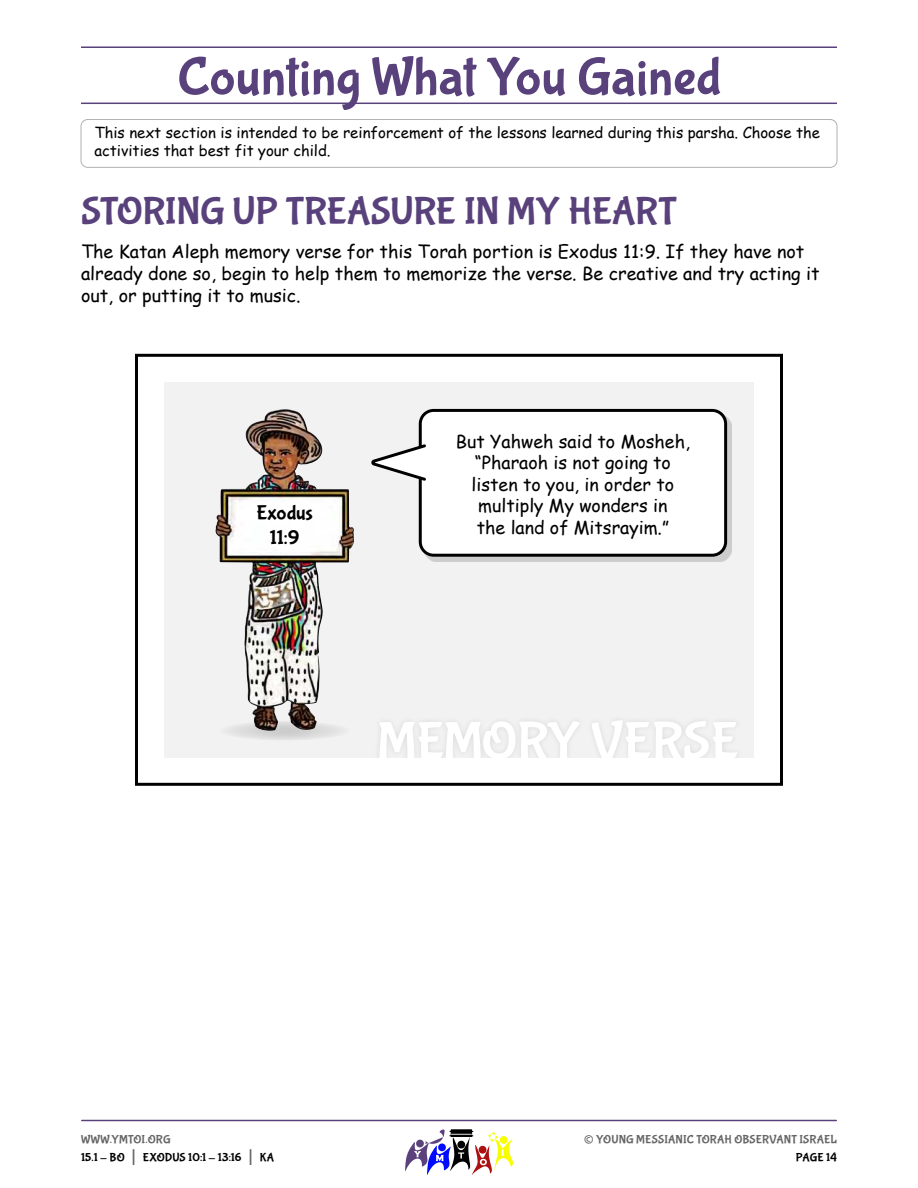
<style>
.page{position:relative;width:918px;height:1188px;background:#fff}
.page>*{position:absolute;margin:0;border:0;box-sizing:border-box;transform-origin:0 0}
.t1{font:54px "Bubblegum Sans";color:#59417c}
.t2{font:53.7px "Bubblegum Sans";color:#fff}
.t3{font:39px "Bubblegum Sans";letter-spacing:-.01em;color:#59417c}
.t4{font:27px "Bubblegum Sans";color:#666}
.t5{font:20.85px/25px "Bubblegum Sans";letter-spacing:-.005em;color:#000;text-align:center}
.t6{font:18px/21.6px "Comic Sans MS";color:#000}
.t7{font:17.85px/21.5px "Comic Sans MS";color:#000;text-align:center}
.t8{font:15px/18px "Comic Sans MS";color:#000}
.t9{font:12px/18px "Bubblegum Sans";letter-spacing:.015em;color:#000}
.t10{font:12px "Bubblegum Sans";letter-spacing:.01em;color:#666}
.s1{color:#666}
.s2{font-size:21px;color:#666}
</style>
<div class="page">
<hr style="left:82px;top:1120px;width:754px;height:1px;background:#59417c">
<svg style="left:405px;top:1129px;width:108px;height:46px"></svg>
<hr style="left:81px;top:103px;width:756px;height:1px;background:#59417c">
<hr style="left:81px;top:46px;width:756px;height:2px;background:#59417c">
<div style="left:81px;top:119px;width:756px;height:49px;border:1px solid #b2b2b2;border-radius:7px"></div>
<div style="left:164px;top:382px;width:590px;height:375px;background:#f2f2f2"></div>
<div style="left:373px;top:715px;width:370px;height:42px;background:#e9e9e9"></div>
<svg style="left:218px;top:721px;width:134px;height:20px"></svg>
<svg style="left:423px;top:416px;width:309px;height:145px;background:#ccc"></svg>
<div style="left:420px;top:410px;width:306px;height:145px;background:#fff;border-radius:13px"></div>
<div style="left:419px;top:409px;width:308px;height:148px;border:3px solid #000;border-radius:13px"></div>
<img style="left:215px;top:409px;width:139px;height:323px">
<svg style="left:371px;top:442px;width:55px;height:41px"></svg>
<div style="left:135px;top:354px;width:648px;height:432px;border:3px solid #000"></div>
<h1 class="t1" style="left:177px;top:53px;width:546px">Counting What You Gained</h1>
<p class="t8" style="left:94px;top:125px;width:727px">This next section is intended to be reinforcement of the lessons learned during this parsha. Choose the activities that best fit your child.</p>
<h3 class="t3" style="left:81px;top:195px;width:597px">STORING UP TREASURE IN MY HEART</h3>
<p class="t6" style="left:81px;top:243px;width:740px">The Katan Aleph memory verse for this Torah portion is Exodus 11:9. If they have not already done so, begin to help them to memorize the verse. Be creative and try acting it out, or putting it to music.</p>
<p class="t5" style="left:257px;top:502px;width:58px">Exodus<br>11:9</p>
<p class="t7" style="left:456px;top:432px;width:236px">But Yahweh said to Mosheh, “Pharaoh is not going to listen to you, in order to multiply My wonders in<br>the land of Mitsrayim.”</p>
<h2 class="t2" style="left:377px;top:718px;width:363px">MEMORY VERSE</h2>
<p class="t9" style="left:81px;top:1131px;width:195px"><span class="s1">WWW.YMTOI.ORG<br></span>15.1 - BO <span class="s2">|</span> EXODUS 10:1 - 13:16 <span class="s2">|</span> KA</p>
<h3 class="t4" style="left:584px;top:1128px;width:12px">©</h3>
<p class="t10" style="left:596px;top:1134px;width:242px">YOUNG MESSIANIC TORAH OBSERVANT ISRAEL</p>
<p class="t9" style="left:796px;top:1149px;width:43px">PAGE 14</p>
</div>
